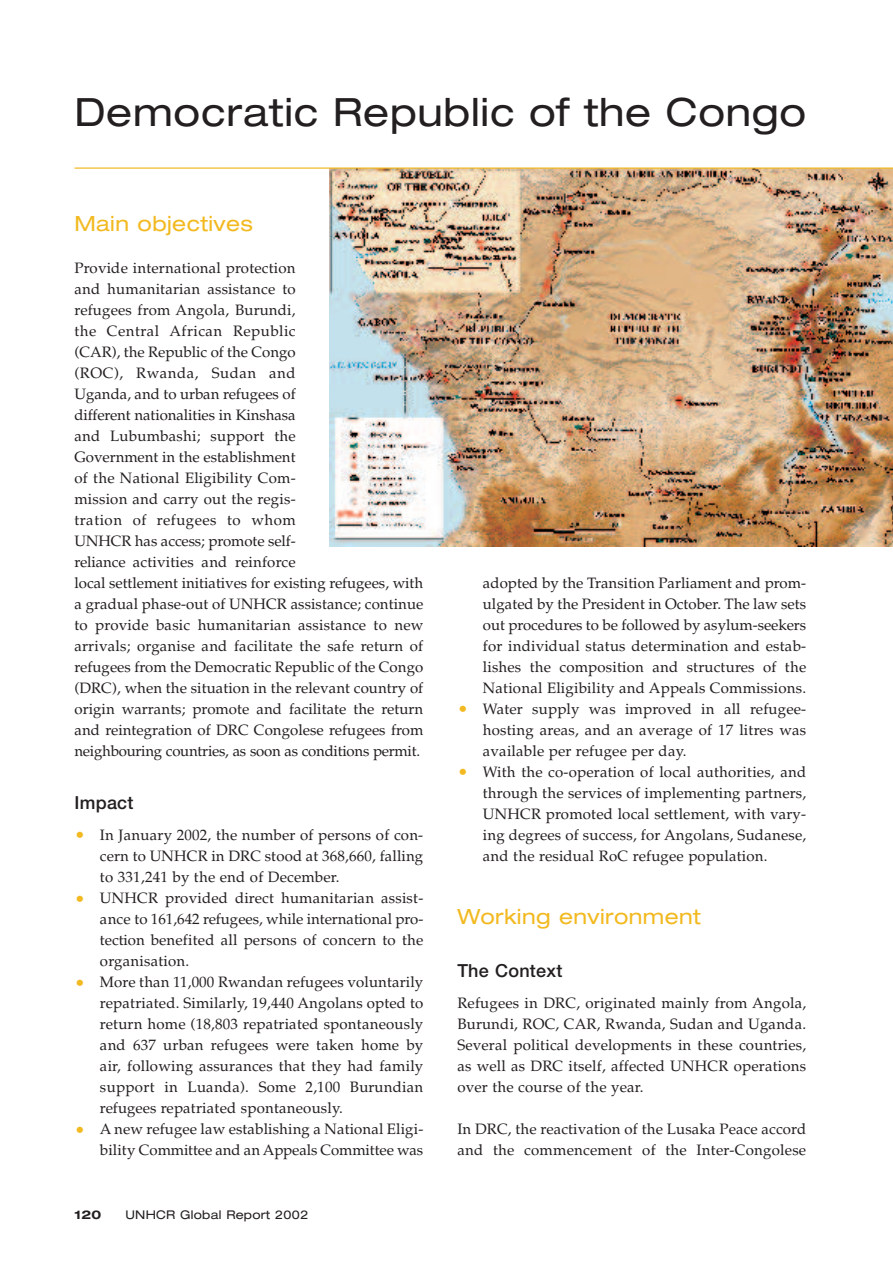
<style>
.page{position:relative;width:893px;height:1262px;background:#fff}
.page>*{position:absolute;margin:0;border:0;box-sizing:border-box;transform-origin:0 0}
.t1{font:expanded 39px "Helvetica Neue";letter-spacing:.02em;color:#231f20}
.t2{font:expanded 21px "Helvetica Neue";letter-spacing:.02em;color:#f2b920}
.t3{font:500 18px "Helvetica Neue";letter-spacing:.015em;color:#231f20}
.t4{font:15px/21px "Palatino";letter-spacing:.015em;color:#231f20;text-align:justify}
.t5{font:expanded 12px "Helvetica Neue";letter-spacing:.02em;color:#231f20}
.t6{font:700 expanded 12px "Helvetica Neue";color:#231f20}
.s1{font-size:18px;color:#f2b920}
</style>
<div class="page">
<img style="left:330px;top:169px;width:562px;height:377px">
<hr style="left:74px;top:167px;width:818px;height:2px;background:#f2b920">
<h1 class="t1" style="left:74px;top:98px;width:733px">Democratic Republic of the Congo</h1>
<h2 class="t2" style="left:74px;top:216px;width:180px">Main objectives</h2>
<p class="t4" style="left:74px;top:259px;width:350px;text-align:left">Provide international protection<br>and humanitarian assistance to<br>refugees from Angola, Burundi,<br>the Central African Republic<br>(CAR), the Republic of the Congo<br>(ROC), Rwanda, Sudan and<br>Uganda, and to urban refugees of<br>different nationalities in Kinshasa<br>and Lubumbashi; support the<br>Government in the establishment<br>of the National Eligibility Com-<br>mission and carry out the regis-<br>tration of refugees to whom<br>UNHCR has access; promote self-<br>reliance activities and reinforce<br>local settlement initiatives for existing refugees, with a gradual phase-out of UNHCR assistance; continue to provide basic humanitarian assistance to new arrivals; organise and facilitate the safe return of refugees from the Democratic Republic of the Congo (DRC), when the situation in the relevant country of origin warrants; promote and facilitate the return and reintegration of DRC Congolese refugees from neighbouring countries, as soon as conditions permit.</p>
<p class="t3" style="left:74px;top:796px;width:61px">Impact</p>
<p class="t4" style="left:100px;top:826px;width:325px;text-indent:-26px"><span class="s1">•</span> In January 2002, the number of persons of con&shy;cern to UNHCR in DRC stood at 368,660, falling to 331,241 by the end of December.</p>
<p class="t4" style="left:100px;top:889px;width:325px;text-indent:-26px"><span class="s1">•</span> UNHCR provided direct humanitarian assist&shy;ance to 161,642 refugees, while international pro&shy;tection benefited all persons of concern to the organisation.</p>
<p class="t4" style="left:100px;top:973px;width:325px;text-indent:-26px"><span class="s1">•</span> More than 11,000 Rwandan refugees voluntarily repatriated. Similarly, 19,440 Angolans opted to return home (18,803 repatriated spontaneously and 637 urban refugees were taken home by air, following assurances that they had family support in Luanda). Some 2,100 Burundian refugees repatriated spontaneously.</p>
<p class="t4" style="left:74px;top:1120px;width:350px;text-align:right"><span class="s1">•</span> A new refugee law establishing a National Eligi&shy;bility Committee and an Appeals Committee was</p>
<p class="t6" style="left:74px;top:1209px;width:28px">120</p>
<p class="t5" style="left:125px;top:1209px;width:185px">UNHCR Global Report 2002</p>
<p class="t4" style="left:483px;top:574px;width:325px">adopted by the Transition Parliament and prom&shy;ulgated by the President in October. The law sets out procedures to be followed by asylum-seekers for individual status determination and estab&shy;lishes the composition and structures of the National Eligibility and Appeals Commissions.</p>
<p class="t4" style="left:483px;top:700px;width:325px;text-indent:-26px"><span class="s1">•</span> Water supply was improved in all refugee&shy;hosting areas, and an average of 17 litres was available per refugee per day.</p>
<p class="t4" style="left:483px;top:763px;width:325px;text-indent:-26px"><span class="s1">•</span> With the co-operation of local authorities, and through the services of implementing partners, UNHCR promoted local settlement, with vary&shy;ing degrees of success, for Angolans, Sudanese, and the residual RoC refugee population.</p>
<h2 class="t2" style="left:457px;top:909px;width:245px">Working environment</h2>
<p class="t3" style="left:457px;top:964px;width:107px">The Context</p>
<p class="t4" style="left:457px;top:994px;width:350px">Refugees in DRC, originated mainly from Angola, Burundi, ROC, CAR, Rwanda, Sudan and Uganda.<br>Several political developments in these countries, as well as DRC itself, affected UNHCR operations over the course of the year.</p>
<p class="t4" style="left:457px;top:1120px;width:350px">In DRC, the reactivation of the Lusaka Peace accord and the commencement of the Inter-Congolese</p>
</div>
